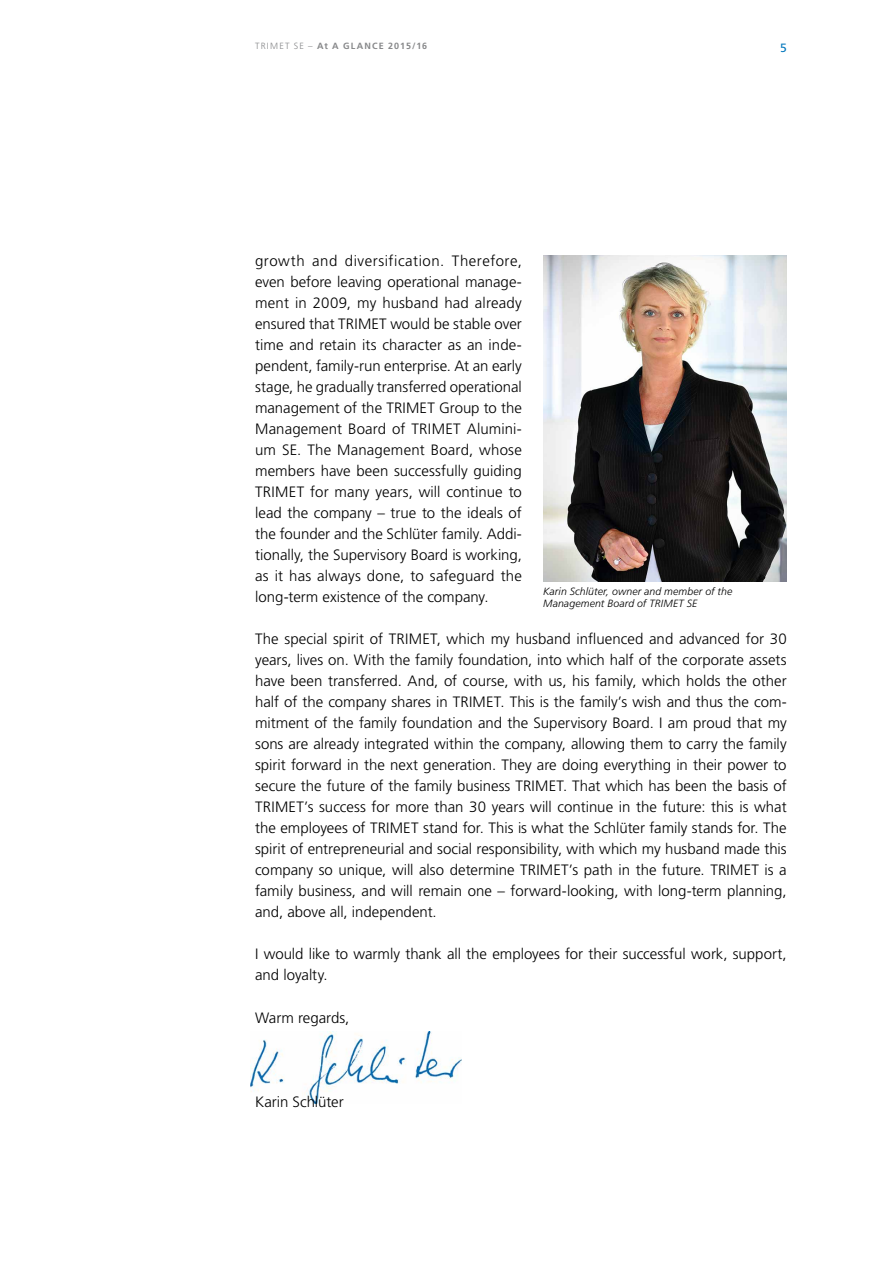
<style>
.page{position:relative;width:893px;height:1263px;background:#fff}
.page>*{position:absolute;margin:0;border:0;box-sizing:border-box;transform-origin:0 0}
.t1{font:300 15px/21px "Frutiger LT Pro";color:#000;text-align:justify}
.t2{font:12px "Frutiger LT Pro";color:#0076bc}
.t3{font:italic 300 10.5px/12.6px "Frutiger LT Pro";letter-spacing:.01em;color:#000}
.t4{font:700 9px "Frutiger LT Pro";letter-spacing:.13em;color:#87888a}
.s1{font-weight:300}
</style>
<div class="page">
<img style="left:250px;top:1032px;width:211px;height:72px">
<img style="left:543px;top:255px;width:244px;height:327px">
<p class="t4" style="left:255px;top:41px;width:174px"><span class="s1">TRIMET SE –</span> At A GLANCE 2015/16</p>
<p class="t2" style="left:780px;top:40px;width:8px">5</p>
<p class="t1" style="left:255px;top:251px;width:268px">growth and diversification. Therefore, even before leaving operational manage&shy;ment in 2009, my husband had already ensured that TRIMET would be stable over time and retain its character as an inde&shy;pendent, family-run enterprise. At an early stage, he gradually transferred operational management of the TRIMET Group to the Management Board of TRIMET Alumini&shy;um SE. The Management Board, whose members have been successfully guiding TRIMET for many years, will continue to lead the company – true to the ideals of the founder and the Schlüter family. Addi&shy;tionally, the Supervisory Board is working, as it has always done, to safeguard the long-term existence of the company.</p>
<p class="t1" style="left:255px;top:629px;width:533px">The special spirit of TRIMET, which my husband influenced and advanced for 30 years, lives on. With the family foundation, into which half of the corporate assets have been transferred. And, of course, with us, his family, which holds the other half of the company shares in TRIMET. This is the family’s wish and thus the com&shy;mitment of the family foundation and the Supervisory Board. I am proud that my sons are already integrated within the company, allowing them to carry the family spirit forward in the next generation. They are doing everything in their power to secure the future of the family business TRIMET. That which has been the basis of TRIMET’s success for more than 30 years will continue in the future: this is what the employees of TRIMET stand for. This is what the Schlüter family stands for. The spirit of entrepreneurial and social responsibility, with which my husband made this company so unique, will also determine TRIMET’s path in the future. TRIMET is a family business, and will remain one – forward-looking, with long-term planning, and, above all, independent.</p>
<p class="t1" style="left:255px;top:944px;width:533px">I would like to warmly thank all the employees for their successful work, support, and loyalty.</p>
<p class="t1" style="left:255px;top:1007px;width:96px">Warm regards,</p>
<p class="t3" style="left:543px;top:585px;width:191px">Karin Schlüter, owner and member of the<br>Management Board of TRIMET SE</p>
<p class="t1" style="left:255px;top:1091px;width:90px">Karin Schlüter</p>
</div>
